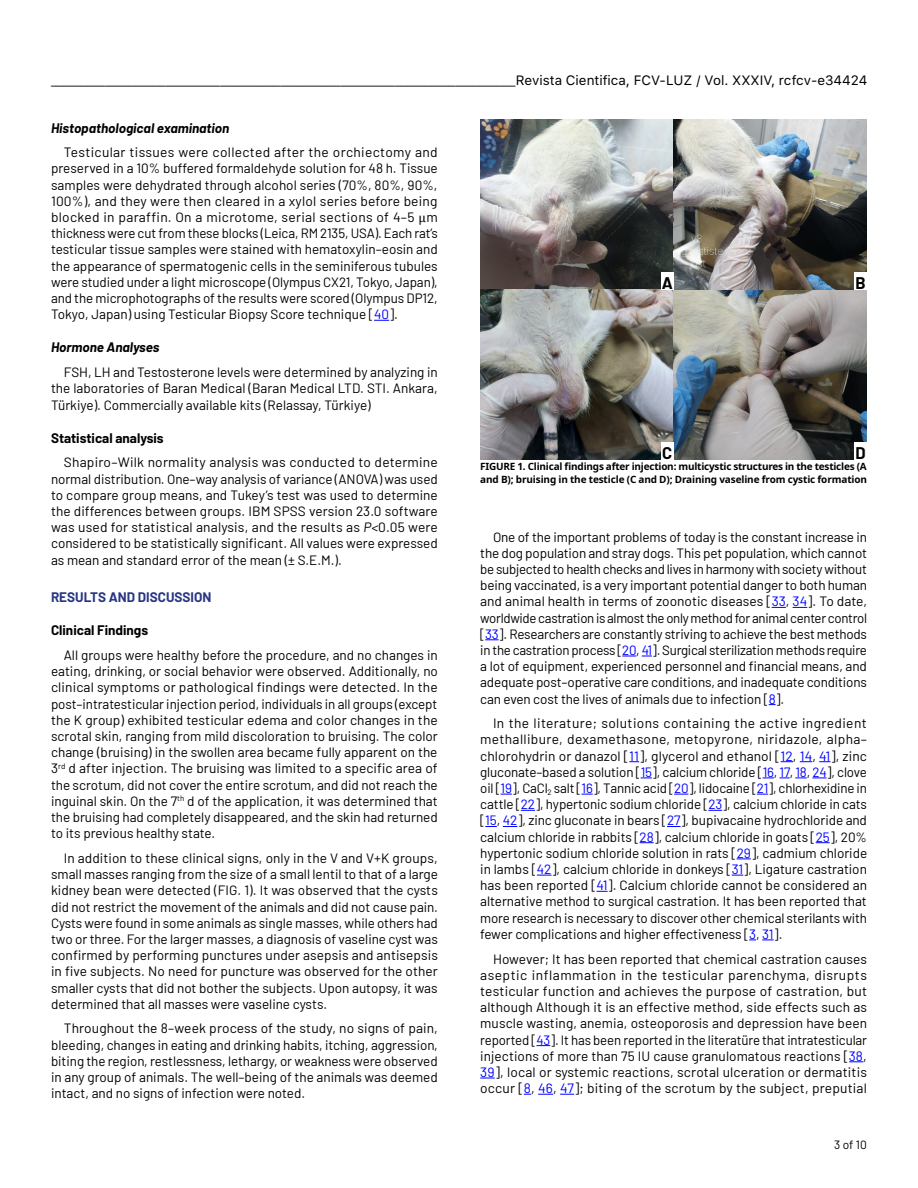
<style>
.page{position:relative;width:918px;height:1188px;background:#fff}
.page>*{position:absolute;margin:0;border:0;box-sizing:border-box;transform-origin:0 0}
.t1{font:700 16.5px "Barlow";color:#000}
.t2{font:13.5px/16.2px "Barlow";color:#000;text-align:justify}
.t3{font:13.5px "SFUI Text";color:#000}
.t4{font:italic 700 13.5px "Barlow";color:#000}
.t5{font:700 13.5px "Barlow";color:#000}
.t6{font:700 13.5px "Barlow";color:#283583}
.t7{font:12px "Barlow";color:#000}
.t8{font:700 10.05px/12.6px "Noto Sans";letter-spacing:-.02em;color:#000}
.s1{font-family:"Cambria Math"}
.s2{color:#00f}
.s3{font-style:italic}
</style>
<div class="page">
<img style="left:480px;top:119px;width:387px;height:340px">
<div style="left:661px;top:272px;width:13px;height:17px;background:#fff"></div>
<div style="left:854px;top:272px;width:13px;height:17px;background:#fff"></div>
<div style="left:661px;top:442px;width:13px;height:17px;background:#fff"></div>
<div style="left:854px;top:442px;width:13px;height:17px;background:#fff"></div>
<svg style="left:374px;top:320px;width:15px;height:1px"></svg>
<svg style="left:772px;top:607px;width:14px;height:1px"></svg>
<svg style="left:793px;top:607px;width:14px;height:1px"></svg>
<svg style="left:485px;top:639px;width:14px;height:1px"></svg>
<svg style="left:622px;top:656px;width:14px;height:1px"></svg>
<svg style="left:781px;top:761px;width:12px;height:1px"></svg>
<svg style="left:800px;top:761px;width:12px;height:1px"></svg>
<svg style="left:780px;top:778px;width:47px;height:1px"></svg>
<svg style="left:674px;top:794px;width:14px;height:1px"></svg>
<svg style="left:521px;top:810px;width:14px;height:1px"></svg>
<svg style="left:708px;top:810px;width:14px;height:1px"></svg>
<svg style="left:485px;top:826px;width:12px;height:1px"></svg>
<svg style="left:503px;top:826px;width:14px;height:1px"></svg>
<svg style="left:667px;top:826px;width:13px;height:1px"></svg>
<svg style="left:640px;top:842px;width:14px;height:1px"></svg>
<svg style="left:816px;top:842px;width:14px;height:1px"></svg>
<svg style="left:737px;top:859px;width:14px;height:1px"></svg>
<svg style="left:537px;top:875px;width:15px;height:1px"></svg>
<svg style="left:762px;top:940px;width:12px;height:1px"></svg>
<svg style="left:536px;top:1045px;width:14px;height:1px"></svg>
<svg style="left:849px;top:1061px;width:14px;height:1px"></svg>
<svg style="left:480px;top:1078px;width:15px;height:1px"></svg>
<svg style="left:538px;top:1094px;width:15px;height:1px"></svg>
<svg style="left:560px;top:1094px;width:14px;height:1px"></svg>
<p class="t3" style="left:51px;top:71px;width:818px">_____________________________________________________________________________Revista Cientifica, FCV-LUZ / Vol. XXXIV, rcfcv-e34424</p>
<p class="t4" style="left:51px;top:118px;width:180px">Histopathological examination</p>
<p class="t2" style="left:51px;top:143px;width:388px;text-indent:13px">Testicular tissues were collected after the orchiectomy and preserved in a 10% buffered formaldehyde solution for 48 h. Tissue samples were dehydrated through alcohol series (70%, 80%, 90%, 100%), and they were then cleared in a xylol series before being blocked in paraffin. On a microtome, serial sections of 4–5 <span class="s1">μ</span>m thickness were cut from these blocks (Leica, RM 2135, USA). Each rat’s testicular tissue samples were stained with hematoxylin–eosin and the appearance of spermatogenic cells in the seminiferous tubules were studied under a light microscope (Olympus CX21, Tokyo, Japan), and the microphotographs of the results were scored (Olympus DP12, Tokyo, Japan) using Testicular Biopsy Score technique [<span class="s2">40</span>].</p>
<p class="t4" style="left:51px;top:338px;width:110px">Hormone Analyses</p>
<p class="t2" style="left:51px;top:363px;width:388px;text-indent:13px">FSH, LH and Testosterone levels were determined by analyzing in the laboratories of Baran Medical (Baran Medical LTD. STI. Ankara, Türkiye). Commercially available kits (Relassay, Türkiye)</p>
<p class="t5" style="left:51px;top:428px;width:114px">Statistical analysis</p>
<p class="t2" style="left:51px;top:453px;width:388px;text-indent:13px">Shapiro–Wilk normality analysis was conducted to determine normal distribution. One–way analysis of variance (ANOVA) was used to compare group means, and Tukey’s test was used to determine the differences between groups. IBM SPSS version 23.0 software was used for statistical analysis, and the results as <span class="s3">P&lt;</span>0.05 were considered to be statistically significant. All values were expressed as mean and standard error of the mean (± S.E.M.).</p>
<p class="t6" style="left:51px;top:587px;width:162px">RESULTS AND DISCUSSION</p>
<p class="t5" style="left:51px;top:621px;width:99px">Clinical Findings</p>
<p class="t2" style="left:51px;top:646px;width:388px;text-indent:13px">All groups were healthy before the procedure, and no changes in eating, drinking, or social behavior were observed. Additionally, no clinical symptoms or pathological findings were detected. In the post–intratesticular injection period, individuals in all groups (except the K group) exhibited testicular edema and color changes in the scrotal skin, ranging from mild discoloration to bruising. The color change (bruising) in the swollen area became fully apparent on the 3<sup>rd</sup> d after injection. The bruising was limited to a specific area of the scrotum, did not cover the entire scrotum, and did not reach the inguinal skin. On the 7<sup>th</sup> d of the application, it was determined that the bruising had completely disappeared, and the skin had returned to its previous healthy state.</p>
<p class="t2" style="left:51px;top:849px;width:388px;text-indent:13px">In addition to these clinical signs, only in the V and V+K groups, small masses ranging from the size of a small lentil to that of a large kidney bean were detected (FIG. 1). It was observed that the cysts did not restrict the movement of the animals and did not cause pain.<br>Cysts were found in some animals as single masses, while others had two or three. For the larger masses, a diagnosis of vaseline cyst was confirmed by performing punctures under asepsis and antisepsis in five subjects. No need for puncture was observed for the other smaller cysts that did not bother the subjects. Upon autopsy, it was determined that all masses were vaseline cysts.</p>
<p class="t2" style="left:51px;top:1019px;width:388px;text-indent:13px">Throughout the 8–week process of the study, no signs of pain, bleeding, changes in eating and drinking habits, itching, aggression, biting the region, restlessness, lethargy, or weakness were observed in any group of animals. The well–being of the animals was deemed intact, and no signs of infection were noted.</p>
<p class="t1" style="left:662px;top:270px;width:13px">A</p>
<p class="t1" style="left:855px;top:270px;width:12px">B</p>
<p class="t1" style="left:662px;top:441px;width:12px">C</p>
<p class="t1" style="left:855px;top:441px;width:12px">D</p>
<p class="t8" style="left:480px;top:461px;width:388px">FIGURE 1. Clinical findings after injection: multicystic structures in the testicles (A and B); bruising in the testicle (C and D); Draining vaseline from cystic formation</p>
<p class="t2" style="left:480px;top:528px;width:388px;text-indent:13px">One of the important problems of today is the constant increase in the dog population and stray dogs. This pet population, which cannot be subjected to health checks and lives in harmony with society without being vaccinated, is a very important potential danger to both human and animal health in terms of zoonotic diseases [<span class="s2">33</span>, <span class="s2">34</span>]. To date, worldwide castration is almost the only method for animal center control [<span class="s2">33</span>]. Researchers are constantly striving to achieve the best methods in the castration process [<span class="s2">20</span>, <span class="s2">41</span>]. Surgical sterilization methods require a lot of equipment, experienced personnel and financial means, and adequate post–operative care conditions, and inadequate conditions can even cost the lives of animals due to infection [<span class="s2">8</span>].</p>
<p class="t2" style="left:480px;top:714px;width:388px;text-indent:13px">In the literature; solutions containing the active ingredient methallibure, dexamethasone, metopyrone, niridazole, alpha– chlorohydrin or danazol [<span class="s2">11</span>], glycerol and ethanol [<span class="s2">12</span>, <span class="s2">14</span>, <span class="s2">41</span>], zinc gluconate–based a solution [<span class="s2">15</span>], calcium chloride [<span class="s2">16</span>, <span class="s2">17</span>, <span class="s2">18</span>, <span class="s2">24</span>], clove oil [<span class="s2">19</span>], CaCl<sub>2</sub> salt [<span class="s2">16</span>], Tannic acid [<span class="s2">20</span>], lidocaine [<span class="s2">21</span>], chlorhexidine in cattle [<span class="s2">22</span>], hypertonic sodium chloride [<span class="s2">23</span>], calcium chloride in cats [<span class="s2">15</span>, <span class="s2">42</span>], zinc gluconate in bears [<span class="s2">27</span>], bupivacaine hydrochloride and calcium chloride in rabbits [<span class="s2">28</span>], calcium chloride in goats [<span class="s2">25</span>], 20% hypertonic sodium chloride solution in rats [<span class="s2">29</span>], cadmium chloride in lambs [<span class="s2">42</span>], calcium chloride in donkeys [<span class="s2">31</span>], Ligature castration has been reported [<span class="s2">41</span>]. Calcium chloride cannot be considered an alternative method to surgical castration. It has been reported that more research is necessary to discover other chemical sterilants with fewer complications and higher effectiveness [<span class="s2">3</span>, <span class="s2">31</span>].</p>
<p class="t2" style="left:480px;top:950px;width:388px;text-indent:13px">However; It has been reported that chemical castration causes aseptic inflammation in the testicular parenchyma, disrupts testicular function and achieves the purpose of castration, but although Although it is an effective method, side effects such as muscle wasting, anemia, osteoporosis and depression have been reported [<span class="s2">43</span>]. It has been reported in the literatüre that intratesticular injections of more than 75 IU cause granulomatous reactions [<span class="s2">38</span>, <span class="s2">39</span>], local or systemic reactions, scrotal ulceration or dermatitis occur [<span class="s2">8</span>, <span class="s2">46</span>, <span class="s2">47</span>]; biting of the scrotum by the subject, preputial</p>
<p class="t7" style="left:834px;top:1136px;width:34px">3 of 10</p>
</div>
